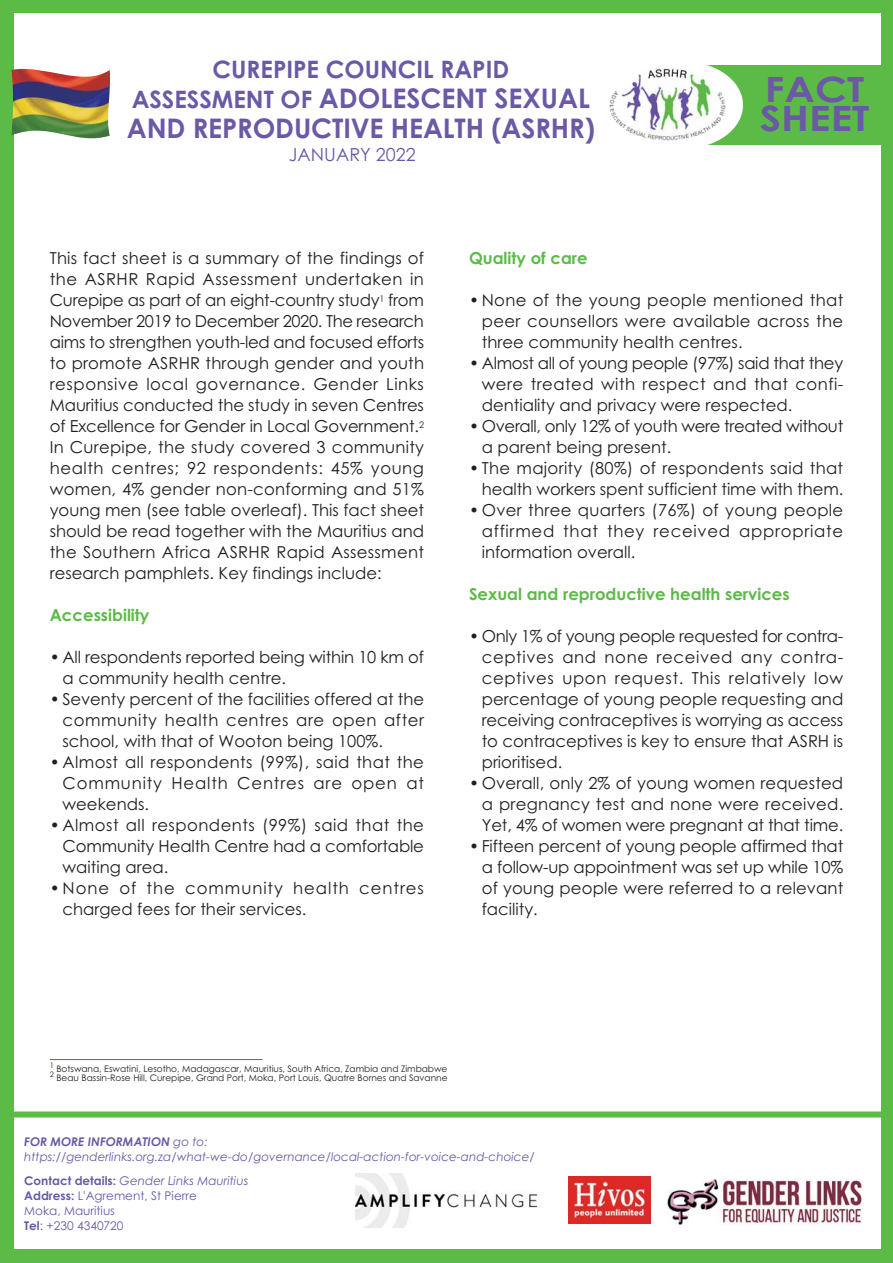
<style>
.page{position:relative;width:893px;height:1263px;background:#5cba47}
.page>*{position:absolute;margin:0;border:0;box-sizing:border-box;transform-origin:0 0}
.t1{font:700 34.95px/29px "Century Gothic";color:#6b59a6;scale:1.18 1}
.t2{font:700 27px/30px "Century Gothic";letter-spacing:-.005em;color:#6b59a6}
.t3{font:700 24px "Century Gothic";color:#6b59a6}
.t4{font:18px "Century Gothic";color:#6b59a6}
.t5{font:16.5px/21px "Century Gothic";color:#231f20;text-align:justify}
.t6{font:700 16.5px "Century Gothic";color:#5cba47}
.t7{font:16.5px/21px "Century Gothic";letter-spacing:-.02em;color:#231f20}
.t8{font:16.5px/21px "Century Gothic";letter-spacing:.055em;color:#231f20}
.t9{font:italic 12px/15px "Century Gothic";color:#6b59a6}
.t10{font:12px/15px "Century Gothic";color:#6b59a6}
.t11{font:9px "Century Gothic";color:#231f20}
.t12{font:7.5px "Century Gothic";color:#231f20}
.s1{font-size:24px}
.s2{font-weight:700}
.s3{font-style:italic}
</style>
<div class="page">
<div style="left:14px;top:14px;width:866px;height:1235px;background:#fff"></div>
<img style="left:568px;top:1177px;width:82px;height:47px">
<img style="left:355px;top:1173px;width:182px;height:55px">
<img style="left:667px;top:1178px;width:195px;height:47px">
<div style="left:14px;top:1111px;width:868px;height:6px;background:#5cba47"></div>
<hr style="left:50px;top:1059px;width:212px;height:1px;background:#6b59a6">
<img style="left:11px;top:69px;width:99px;height:69px">
<div style="left:674px;top:65px;width:209px;height:79px;background:#5cba47"></div>
<div style="left:624px;top:62px;width:119px;height:87px;background:#fff;border-radius:50%"></div>
<img style="left:610px;top:68px;width:116px;height:72px">
<h3 class="t3" style="left:213px;top:61px;width:298px">CUREPIPE COUNCIL RAPID</h3>
<h2 class="t2" style="left:127px;top:86px;width:470px"><span class="s1">ASSESSMENT OF</span> ADOLESCENT SEXUAL<br>AND REPRODUCTIVE HEALTH (ASRHR)</h2>
<p class="t4" style="left:289px;top:148px;width:128px">JANUARY 2022</p>
<h1 class="t1" style="left:760px;top:78px;width:94px">FACT<br>SHEET</h1>
<p class="t5" style="left:50px;top:249px;width:376px">This fact sheet is a summary of the findings of the ASRHR Rapid Assessment undertaken in Curepipe as part of an eight-country study<sup>1</sup> from November 2019 to December 2020. The research aims to strengthen youth-led and focused efforts to promote ASRHR through gender and youth responsive local governance. Gender Links Mauritius conducted the study in seven Centres of Excellence for Gender in Local Government.<sup>2<br></sup>In Curepipe, the study covered 3 community health centres; 92 respondents: 45% young women, 4% gender non-conforming and 51% young men (see table overleaf). This fact sheet should be read together with the Mauritius and the Southern Africa ASRHR Rapid Assessment research pamphlets. Key findings include:</p>
<p class="t6" style="left:50px;top:609px;width:101px">Accessibility</p>
<p class="t5" style="left:63px;top:648px;width:363px;text-indent:-13px">• All respondents reported being within 10 km of a community health centre.</p>
<p class="t5" style="left:63px;top:690px;width:363px;text-indent:-13px">• Seventy percent of the facilities offered at the community health centres are open after school, with that of Wooton being 100%.</p>
<p class="t5" style="left:63px;top:753px;width:363px;text-indent:-13px">• Almost all respondents (99%), said that the Community Health Centres are open at weekends.</p>
<p class="t5" style="left:63px;top:816px;width:363px;text-indent:-13px">• Almost all respondents (99%) said that the Community Health Centre had a comfortable waiting area.</p>
<p class="t8" style="left:63px;top:879px;width:363px;text-indent:-13px">•None of the community health centres charged fees for their services.</p>
<p class="t6" style="left:469px;top:252px;width:120px">Quality of care</p>
<p class="t5" style="left:482px;top:291px;width:363px;text-indent:-13px">• None of the young people mentioned that peer counsellors were available across the three community health centres.</p>
<p class="t5" style="left:482px;top:354px;width:363px;text-indent:-13px">• Almost all of young people (97%) said that they were treated with respect and that confi&shy;dentiality and privacy were respected.</p>
<p class="t7" style="left:482px;top:417px;width:363px;text-indent:-13px">• Overall, only 12% of youth were treated without a parent being present.</p>
<p class="t5" style="left:469px;top:459px;width:376px;text-align:right">• The majority (80%) of respondents said that health workers spent sufficient time with them.</p>
<p class="t5" style="left:482px;top:501px;width:363px;text-indent:-13px">• Over three quarters (76%) of young people affirmed that they received appropriate information overall.</p>
<p class="t6" style="left:469px;top:588px;width:322px">Sexual and reproductive health services</p>
<p class="t5" style="left:482px;top:627px;width:363px;text-indent:-13px">• Only 1% of young people requested for contra&shy;ceptives and none received any contra&shy;ceptives upon request. This relatively low percentage of young people requesting and receiving contraceptives is worrying as access to contraceptives is key to ensure that ASRH is prioritised.</p>
<p class="t5" style="left:482px;top:774px;width:363px;text-indent:-13px">• Overall, only 2% of young women requested a pregnancy test and none were received.<br>Yet, 4% of women were pregnant at that time.</p>
<p class="t5" style="left:482px;top:837px;width:363px;text-indent:-13px">• Fifteen percent of young people affirmed that a follow-up appointment was set up while 10% of young people were referred to a relevant facility.</p>
<p class="t12" style="left:50px;top:1063px;width:6px">1</p>
<p class="t11" style="left:56px;top:1066px;width:392px">Botswana, Eswatini, Lesotho, Madagascar, Mauritius, South Africa, Zambia and Zimbabwe</p>
<p class="t12" style="left:50px;top:1072px;width:6px">2</p>
<p class="t11" style="left:56px;top:1075px;width:393px">Beau Bassin-Rose Hill, Curepipe, Grand Port, Moka, Port Louis, Quatre Bornes and Savanne</p>
<p class="t9" style="left:24px;top:1136px;width:512px"><span class="s2">FOR MORE INFORMATION</span> go to: https://genderlinks.org.za/what-we-do/governance/local-action-for-voice-and-choice/</p>
<p class="t10" style="left:24px;top:1174px;width:226px"><span class="s2">Contact details:</span> <span class="s3">Gender Links Mauritius<br></span><span class="s2">Address:</span> L'Agrement, St Pierre<br>Moka, Mauritius<br><span class="s2">Tel</span>: +230 4340720</p>
</div>
